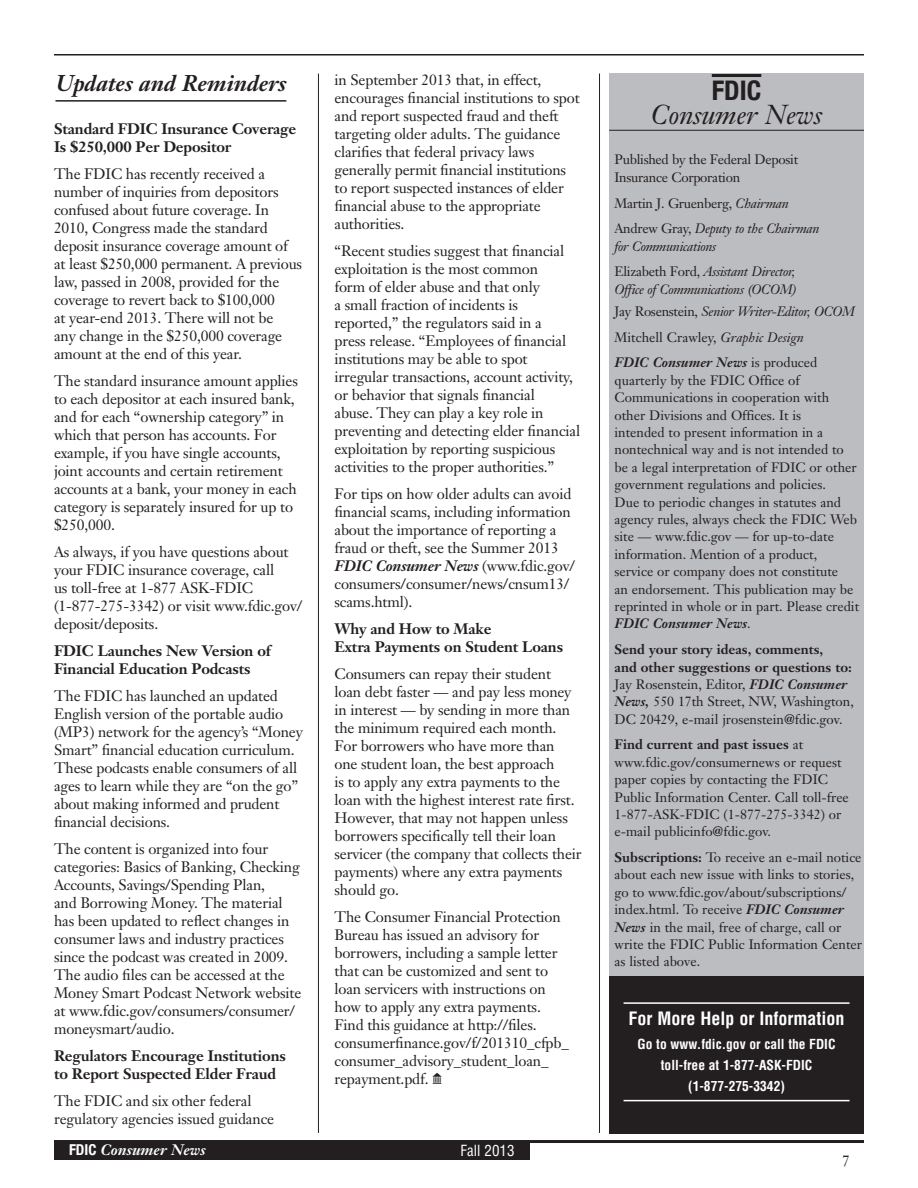
<style>
.page{position:relative;width:918px;height:1188px;background:#fff}
.page>*{position:absolute;margin:0;border:0;box-sizing:border-box;transform-origin:0 0}
.t1{font:italic 27px "Janson Text";color:#231f20}
.t2{font:700 condensed 27px "Helvetica Neue";color:#231f20}
.t3{font:italic 700 22.5px "Janson Text";color:#231f20}
.t4{font:700 condensed 18px "Helvetica";color:#fff}
.t5{font:15px/18px "Janson Text";letter-spacing:-.01em;color:#231f20}
.t6{font:700 15px/18px "Janson Text";letter-spacing:-.01em;color:#231f20}
.t7{font:italic 700 15px "Janson Text";color:#fff}
.t8{font:condensed 15px "Helvetica";color:#fff}
.t9{font:13.5px/17.4px "Janson Text";color:#231f20}
.t10{font:italic 13.5px/25.7px "Janson Text";letter-spacing:-.02em;color:#231f20}
.t11{font:13.5px/17.4px "Janson Text";letter-spacing:-.02em;color:#231f20}
.t12{font:700 condensed 13.5px/21px "Helvetica";color:#fff;text-align:center}
.s1{font-weight:700;font-style:italic}
.s2{font-family:"Carta"}
.s3{font-family:"Helvetica Neue";font-style:normal;font-stretch:condensed}
.s4{font-style:italic}
.s5{font-style:normal}
.s6{font-weight:700}
</style>
<div class="page">
<hr style="left:54px;top:1140px;width:810px;height:3px;background:#231f20">
<div style="left:54px;top:1141px;width:476px;height:19px;background:#231f20"></div>
<hr style="left:54px;top:54px;width:810px;height:2px;background:#231f20">
<div style="left:609px;top:74px;width:255px;height:73px;background:#bcbdc0"></div>
<hr style="left:712px;top:74px;width:49px;height:3px;background:#231f20">
<hr style="left:609px;top:130px;width:255px;height:1px;background:#231f20">
<div style="left:609px;top:146px;width:255px;height:834px;background:#bcbdc0"></div>
<div style="left:609px;top:976px;width:255px;height:158px;background:#231f20"></div>
<hr style="left:624px;top:1002px;width:226px;height:2px;background:#fff">
<hr style="left:624px;top:1100px;width:226px;height:1px;background:#fff">
<hr style="left:56px;top:100px;width:230px;height:2px;background:#231f20">
<hr style="left:318px;top:74px;width:1px;height:1059px;background:#231f20">
<hr style="left:599px;top:74px;width:1px;height:1059px;background:#231f20">
<h2 class="t3" style="left:56px;top:69px;width:232px">Updates and Reminders</h2>
<p class="t5" style="left:335px;top:71px;width:247px">in September 2013 that, in effect, encourages financial institutions to spot and report suspected fraud and theft targeting older adults. The guidance clarifies that federal privacy laws generally permit financial institutions to report suspected instances of elder financial abuse to the appropriate authorities.</p>
<p class="t5" style="left:335px;top:242px;width:247px">“Recent studies suggest that financial exploitation is the most common<br>form of elder abuse and that only<br>a small fraction of incidents is reported,” the regulators said in a<br>press release. “Employees of financial institutions may be able to spot irregular transactions, account activity, or behavior that signals financial<br>abuse. They can play a key role in preventing and detecting elder financial exploitation by reporting suspicious activities to the proper authorities.”</p>
<p class="t5" style="left:335px;top:485px;width:242px">For tips on how older adults can avoid financial scams, including information about the importance of reporting a fraud or theft, see the Summer 2013<br><span class="s1">FDIC Consumer News</span> (www.fdic.gov/ consumers/consumer/news/cnsum13/ scams.html).</p>
<p class="t6" style="left:335px;top:620px;width:230px">Why and How to Make<br>Extra Payments on Student Loans</p>
<p class="t5" style="left:335px;top:665px;width:249px">Consumers can repay their student<br>loan debt faster — and pay less money in interest — by sending in more than the minimum required each month.<br>For borrowers who have more than<br>one student loan, the best approach<br>is to apply any extra payments to the loan with the highest interest rate first.<br>However, that may not happen unless borrowers specifically tell their loan servicer (the company that collects their payments) where any extra payments should go.</p>
<p class="t5" style="left:335px;top:908px;width:236px">The Consumer Financial Protection Bureau has issued an advisory for borrowers, including a sample letter that can be customized and sent to loan servicers with instructions on how to apply any extra payments.<br>Find this guidance at http://files. consumerfinance.gov/f/201310_cfpb_ consumer_advisory_student_loan_ repayment.pdf. <span class="s2">Q</span></p>
<p class="t6" style="left:54px;top:120px;width:244px">Standard FDIC Insurance Coverage<br>Is $250,000 Per Depositor</p>
<p class="t5" style="left:54px;top:165px;width:250px">The FDIC has recently received a number of inquiries from depositors confused about future coverage. In 2010, Congress made the standard deposit insurance coverage amount of at least $250,000 permanent. A previous law, passed in 2008, provided for the coverage to revert back to $100,000<br>at year-end 2013. There will not be<br>any change in the $250,000 coverage amount at the end of this year.</p>
<p class="t5" style="left:54px;top:372px;width:246px">The standard insurance amount applies to each depositor at each insured bank, and for each “ownership category” in which that person has accounts. For example, if you have single accounts, joint accounts and certain retirement accounts at a bank, your money in each category is separately insured for up to $250,000.</p>
<p class="t5" style="left:54px;top:543px;width:250px">As always, if you have questions about your FDIC insurance coverage, call<br>us toll-free at 1-877 ASK-FDIC (1-877-275-3342) or visit www.fdic.gov/ deposit/deposits.</p>
<p class="t6" style="left:54px;top:642px;width:218px">FDIC Launches New Version of<br>Financial Education Podcasts</p>
<p class="t5" style="left:54px;top:687px;width:250px">The FDIC has launched an updated English version of the portable audio (MP3) network for the agency’s “Money Smart” financial education curriculum.<br>These podcasts enable consumers of all ages to learn while they are “on the go” about making informed and prudent financial decisions.</p>
<p class="t5" style="left:54px;top:840px;width:249px">The content is organized into four categories: Basics of Banking, Checking Accounts, Savings/Spending Plan,<br>and Borrowing Money. The material has been updated to reflect changes in consumer laws and industry practices since the podcast was created in 2009.<br>The audio files can be accessed at the Money Smart Podcast Network website at www.fdic.gov/consumers/consumer/ moneysmart/audio.</p>
<p class="t6" style="left:54px;top:1047px;width:233px">Regulators Encourage Institutions to Report Suspected Elder Fraud</p>
<p class="t5" style="left:54px;top:1092px;width:222px">The FDIC and six other federal regulatory agencies issued guidance</p>
<p class="t7" style="left:69px;top:1140px;width:138px"><span class="s3">FDIC</span> Consumer News</p>
<p class="t8" style="left:460px;top:1141px;width:56px">Fall 2013</p>
<h1 class="t2" style="left:712px;top:67px;width:51px">FDIC</h1>
<h1 class="t1" style="left:651px;top:98px;width:173px">Consumer News</h1>
<p class="t11" style="left:615px;top:151px;width:185px">Published by the Federal Deposit<br>Insurance Corporation</p>
<p class="t11" style="left:615px;top:190px;width:207px;line-height:25.7px">Martin J. Gruenberg, <span class="s4">Chairman<br></span>Andrew Gray, <span class="s4">Deputy to the Chairman</span></p>
<p class="t10" style="left:615px;top:233px;width:182px">for Communications<br><span class="s5">Elizabeth Ford,</span> Assistant Director,</p>
<p class="t10" style="left:615px;top:278px;width:242px;line-height:22.5px">Office of Communications (OCOM)<br><span class="s5">Jay Rosenstein,</span> Senior Writer-Editor, OCOM</p>
<p class="t9" style="left:615px;top:324px;width:204px;line-height:25.7px">Mitchell Crawley, <span class="s4">Graphic Design<br></span><span class="s1">FDIC Consumer News</span> is produced</p>
<p class="t9" style="left:615px;top:371px;width:246px">quarterly by the FDIC Office of Communications in cooperation with other Divisions and Offices. It is<br>intended to present information in a nontechnical way and is not intended to be a legal interpretation of FDIC or other government regulations and policies.<br>Due to periodic changes in statutes and agency rules, always check the FDIC Web site — www.fdic.gov — for up-to-date information. Mention of a product, service or company does not constitute<br>an endorsement. This publication may be reprinted in whole or in part. Please credit <span class="s1">FDIC Consumer News</span>.</p>
<p class="t9" style="left:615px;top:641px;width:241px"><span class="s6">Send your story ideas, comments,<br>and other suggestions or questions to:<br></span>Jay Rosenstein, Editor, <span class="s1">FDIC Consumer News,</span> 550 17th Street, NW, Washington, DC 20429, e-mail jrosenstein@fdic.gov.</p>
<p class="t9" style="left:615px;top:736px;width:236px"><span class="s6">Find current and past issues</span> at www.fdic.gov/consumernews or request paper copies by contacting the FDIC Public Information Center. Call toll-free 1-877-ASK-FDIC (1-877-275-3342) or e-mail publicinfo@fdic.gov.</p>
<p class="t9" style="left:615px;top:849px;width:249px"><span class="s6">Subscriptions:</span> To receive an e-mail notice about each new issue with links to stories, go to www.fdic.gov/about/subscriptions/ index.html. To receive <span class="s1">FDIC Consumer News</span> in the mail, free of charge, call or write the FDIC Public Information Center as listed above.</p>
<p class="t4" style="left:629px;top:1007px;width:217px">For More Help or Information</p>
<p class="t12" style="left:638px;top:1033px;width:200px">Go to www.fdic.gov or call the FDIC toll-free at 1-877-ASK-FDIC (1-877-275-3342)</p>
<p class="t5" style="left:842px;top:1152px;width:9px">7</p>
</div>
